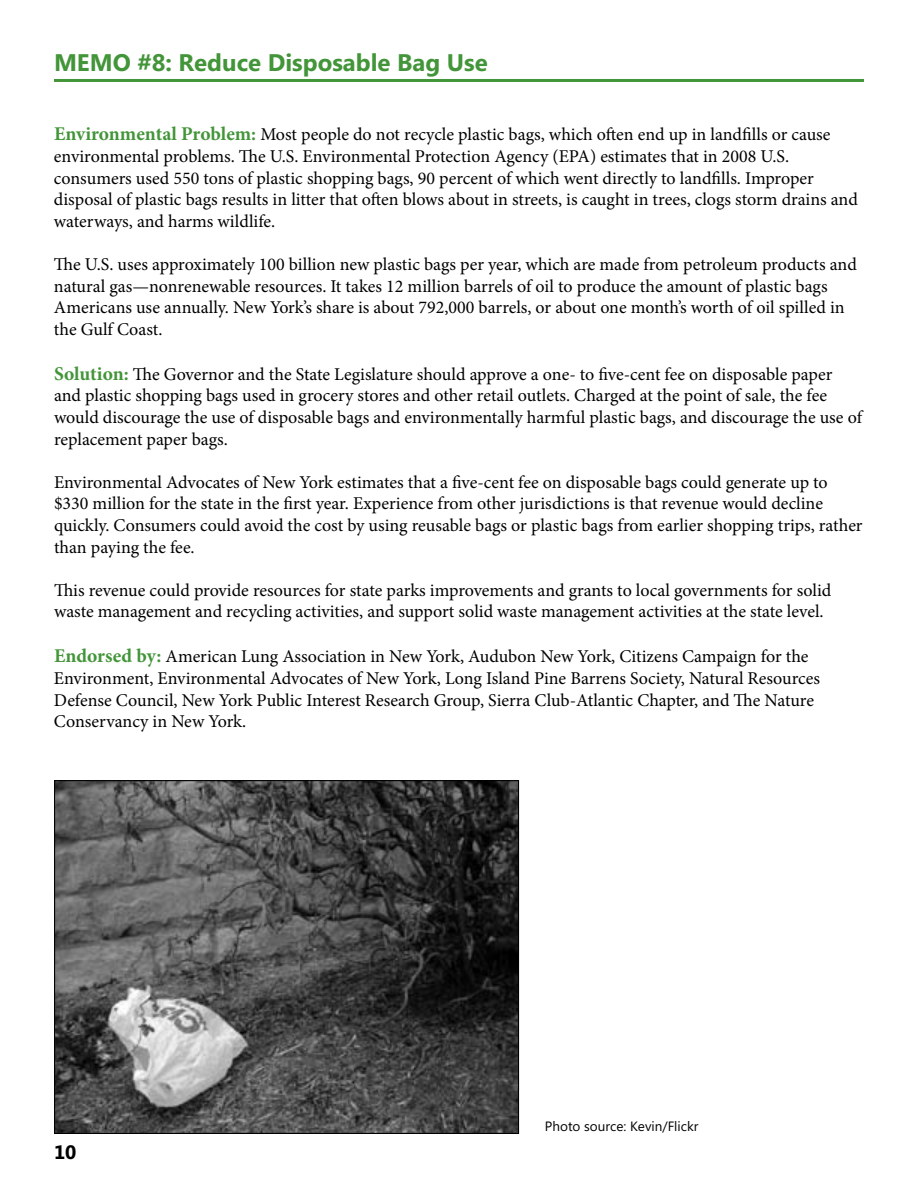
<style>
.page{position:relative;width:918px;height:1188px;background:#fff}
.page>*{position:absolute;margin:0;border:0;box-sizing:border-box;transform-origin:0 0}
.t1{font:700 24px "Microsoft Phags Pa";color:#439539}
.t2{font:700 19.5px "Microsoft Phags Pa";color:#000}
.t3{font:18px/21.6px "Minion Pro";letter-spacing:-.005em;color:#000}
.t4{font:13.5px "Microsoft Phags Pa";color:#000}
.s1{font-weight:700;font-size:19.5px;color:#439539}
</style>
<div class="page">
<hr style="left:54px;top:79px;width:810px;height:3px;background:#439539">
<img style="left:56px;top:782px;width:461px;height:350px">
<h1 class="t1" style="left:54px;top:46px;width:435px">MEMO #8: Reduce Disposable Bag Use</h1>
<p class="t3" style="left:54px;top:124px;width:805px"><span class="s1">Environmental Problem:</span> Most people do not recycle plastic bags, which often end up in landfills or cause environmental problems. The U.S. Environmental Protection Agency (EPA) estimates that in 2008 U.S. consumers used 550 tons of plastic shopping bags, 90 percent of which went directly to landfills. Improper disposal of plastic bags results in litter that often blows about in streets, is caught in trees, clogs storm drains and waterways, and harms wildlife.</p>
<p class="t3" style="left:54px;top:254px;width:804px">The U.S. uses approximately 100 billion new plastic bags per year, which are made from petroleum products and natural gas—nonrenewable resources. It takes 12 million barrels of oil to produce the amount of plastic bags Americans use annually. New York’s share is about 792,000 barrels, or about one month’s worth of oil spilled in the Gulf Coast.</p>
<p class="t3" style="left:54px;top:363px;width:810px"><span class="s1">Solution:</span> The Governor and the State Legislature should approve a one- to five-cent fee on disposable paper and plastic shopping bags used in grocery stores and other retail outlets. Charged at the point of sale, the fee would discourage the use of disposable bags and environmentally harmful plastic bags, and discourage the use of replacement paper bags.</p>
<p class="t3" style="left:54px;top:471px;width:810px">Environmental Advocates of New York estimates that a five-cent fee on disposable bags could generate up to $330 million for the state in the first year. Experience from other jurisdictions is that revenue would decline quickly. Consumers could avoid the cost by using reusable bags or plastic bags from earlier shopping trips, rather than paying the fee.</p>
<p class="t3" style="left:54px;top:579px;width:779px">This revenue could provide resources for state parks improvements and grants to local governments for solid waste management and recycling activities, and support solid waste management activities at the state level.</p>
<p class="t3" style="left:54px;top:646px;width:768px"><span class="s1">Endorsed by:</span> American Lung Association in New York, Audubon New York, Citizens Campaign for the Environment, Environmental Advocates of New York, Long Island Pine Barrens Society, Natural Resources Defense Council, New York Public Interest Research Group, Sierra Club-Atlantic Chapter, and The Nature Conservancy in New York.</p>
<p class="t2" style="left:54px;top:1138px;width:24px">10</p>
<p class="t4" style="left:545px;top:1117px;width:155px">Photo source: Kevin/Flickr</p>
</div>
